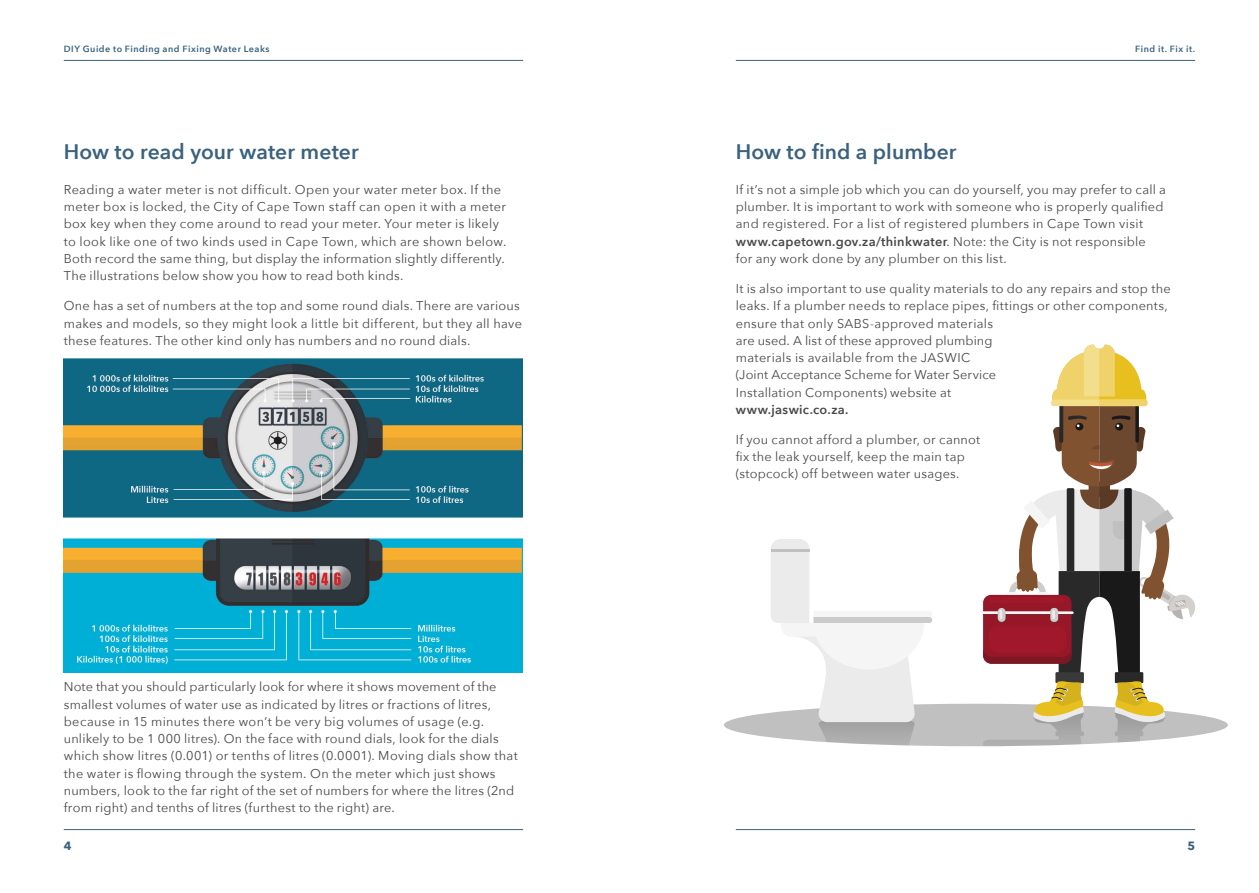
<style>
.page{position:relative;width:1259px;height:893px;background:#fff}
.page>*{position:absolute;margin:0;border:0;box-sizing:border-box;transform-origin:0 0}
.t1{font:600 21px "Avenir Next";letter-spacing:.005em;color:#3a617d}
.t2{font:12.75px/17.2px "Avenir Next";letter-spacing:.02em;color:#484848}
.t3{font:600 12.75px "Avenir Next";letter-spacing:.025em;color:#484848}
.t4{font:700 12px "Avenir Next";color:#3a617d}
.t5{font:600 9px "Avenir Next";letter-spacing:.06em;color:#3a617d}
.s1{font-weight:600}
</style>
<div class="page">
<div style="left:724px;top:704px;width:503px;height:42px;background:#c0c0c0;border-radius:50%"></div>
<svg style="left:981px;top:345px;width:215px;height:401px"></svg>
<svg style="left:770px;top:539px;width:162px;height:207px"></svg>
<hr style="left:736px;top:60px;width:459px;height:1px;background:#3a617d">
<hr style="left:736px;top:829px;width:459px;height:1px;background:#3a617d">
<hr style="left:64px;top:60px;width:459px;height:1px;background:#3a617d">
<hr style="left:64px;top:829px;width:459px;height:1px;background:#3a617d">
<img style="left:63px;top:358px;width:459px;height:314px">
<p class="t5" style="left:64px;top:41px;width:207px">DIY Guide to Finding and Fixing Water Leaks</p>
<p class="t5" style="left:1135px;top:41px;width:61px">Find it. Fix it.</p>
<h1 class="t1" style="left:64px;top:134px;width:296px">How to read your water meter</h1>
<h1 class="t1" style="left:736px;top:134px;width:222px">How to find a plumber</h1>
<p class="t2" style="left:64px;top:180px;width:444px">Reading a water meter is not difficult. Open your water meter box. If the meter box is locked, the City of Cape Town staff can open it with a meter box key when they come around to read your meter. Your meter is likely to look like one of two kinds used in Cape Town, which are shown below.<br>Both record the same thing, but display the information slightly differently.<br>The illustrations below show you how to read both kinds.</p>
<p class="t2" style="left:64px;top:297px;width:460px">One has a set of numbers at the top and some round dials. There are various makes and models, so they might look a little bit different, but they all have these features. The other kind only has numbers and no round dials.</p>
<p class="t2" style="left:736px;top:180px;width:432px">If it’s not a simple job which you can do yourself, you may prefer to call a plumber. It is important to work with someone who is properly qualified and registered. For a list of registered plumbers in Cape Town visit <span class="s1">www.capetown.gov.za/thinkwater</span>. Note: the City is not responsible<br>for any work done by any plumber on this list.</p>
<p class="t2" style="left:736px;top:279px;width:436px">It is also important to use quality materials to do any repairs and stop the leaks. If a plumber needs to replace pipes, fittings or other components, ensure that only SABS-approved materials<br>are used. A list of these approved plumbing<br>materials is available from the JASWIC<br>(Joint Acceptance Scheme for Water Service<br>Installation Components) website at</p>
<p class="t3" style="left:736px;top:398px;width:114px">www.jaswic.co.za.</p>
<p class="t2" style="left:736px;top:430px;width:246px">If you cannot afford a plumber, or cannot fix the leak yourself, keep the main tap (stopcock) off between water usages.</p>
<p class="t2" style="left:64px;top:678px;width:455px">Note that you should particularly look for where it shows movement of the smallest volumes of water use as indicated by litres or fractions of litres, because in 15 minutes there won’t be very big volumes of usage (e.g. unlikely to be 1 000 litres). On the face with round dials, look for the dials which show litres (0.001) or tenths of litres (0.0001). Moving dials show that the water is flowing through the system. On the meter which just shows numbers, look to the far right of the set of numbers for where the litres (2nd from right) and tenths of litres (furthest to the right) are.</p>
<p class="t4" style="left:64px;top:836px;width:9px">4</p>
<p class="t4" style="left:1187px;top:836px;width:9px">5</p>
</div>
